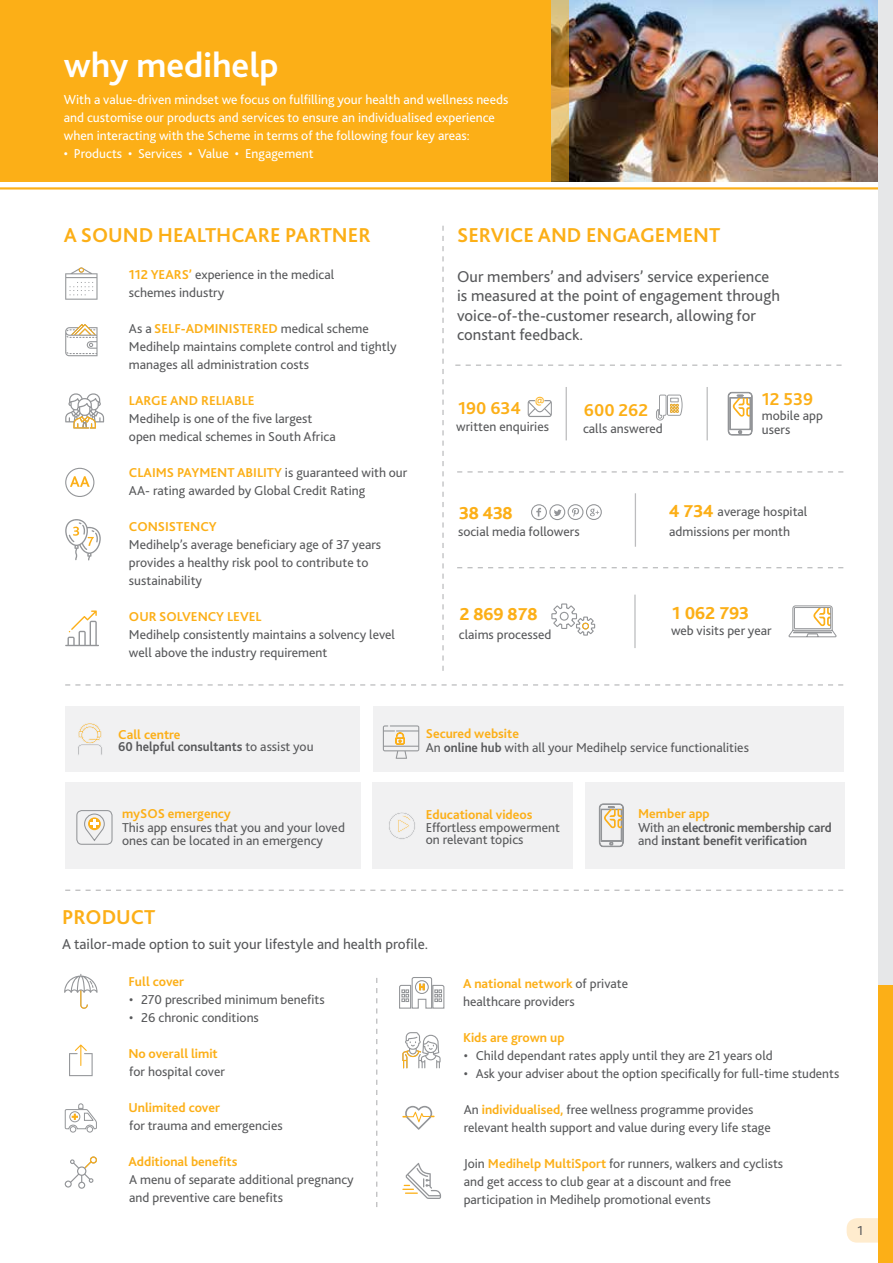
<style>
.page{position:relative;width:893px;height:1263px;background:#fff}
.page>*{position:absolute;margin:0;border:0;box-sizing:border-box;transform-origin:0 0}
.t1{font:700 36px "Bliss 2";color:#fff}
.t2{font:700 21px "Bliss 2";color:#fcaf17}
.t3{font:800 18px "Bliss";color:#fcaf17}
.t4{font:700 18px "Bliss 2";color:#fcaf17}
.t5{font:16.5px/19.5px "Bliss 2";color:#58595b}
.t6{font:15px "Bliss 2";color:#58595b}
.t7{font:13.5px/18px "Bliss 2";color:#58595b}
.t8{font:13.5px/18px "Bliss 2";color:#fff}
.t9{font:700 13.5px "Bliss 2";color:#fcaf17}
.t10{font:700 13.5px/13.5px "Bliss 2";color:#58595b;scale:.96 1}
.t11{font:12px "Bliss";color:#fcaf17}
.s1{font-weight:700;color:#fcaf17}
.s2{font-family:"Bliss";font-weight:800;font-size:18px;color:#fcaf17}
.s3{color:#fcaf17}
.s4{font-weight:400}
.s5{font-weight:700}
</style>
<div class="page">
<img style="left:569px;top:0;width:309px;height:182px">
<hr style="left:0;top:187px;width:878px;height:3px;background:#fcaf17">
<div style="left:0;top:0;width:551px;height:182px;background:#fcaf17"></div>
<svg style="left:551px;top:0;width:18px;height:182px"></svg>
<svg style="left:442px;top:226px;width:2px;height:445px"></svg>
<svg style="left:656px;top:395px;width:26px;height:26px"></svg>
<hr style="left:566px;top:387px;width:1px;height:53px;background:#797a7d">
<hr style="left:706px;top:387px;width:2px;height:53px;background:#797a7d">
<svg style="left:455px;top:365px;width:387px;height:1px"></svg>
<svg style="left:528px;top:400px;width:24px;height:17px"></svg>
<svg style="left:457px;top:471px;width:386px;height:2px"></svg>
<svg style="left:531px;top:504px;width:71px;height:16px"></svg>
<svg style="left:457px;top:567px;width:386px;height:1px"></svg>
<hr style="left:635px;top:493px;width:1px;height:54px;background:#797a7d">
<svg style="left:551px;top:603px;width:44px;height:33px"></svg>
<svg style="left:581px;top:622px;width:8px;height:8px"></svg>
<svg style="left:788px;top:605px;width:48px;height:33px"></svg>
<hr style="left:634px;top:595px;width:2px;height:53px;background:#797a7d">
<svg style="left:65px;top:684px;width:778px;height:2px"></svg>
<svg style="left:65px;top:890px;width:778px;height:1px"></svg>
<svg style="left:376px;top:978px;width:1px;height:229px"></svg>
<svg style="left:65px;top:610px;width:34px;height:36px"></svg>
<div style="left:585px;top:782px;width:260px;height:87px;background:#f1f1f2"></div>
<div style="left:373px;top:706px;width:471px;height:66px;background:#f1f1f2"></div>
<svg style="left:383px;top:725px;width:36px;height:34px"></svg>
<div style="left:65px;top:706px;width:295px;height:66px;background:#f1f1f2"></div>
<svg style="left:78px;top:723px;width:24px;height:32px"></svg>
<div style="left:65px;top:782px;width:295px;height:87px;background:#f1f1f2"></div>
<div style="left:373px;top:782px;width:200px;height:87px;background:#f1f1f2"></div>
<svg style="left:389px;top:812px;width:26px;height:27px"></svg>
<div style="left:76px;top:810px;width:37px;height:35px;border:1px solid #939598;border-radius:5px"></div>
<svg style="left:84px;top:813px;width:21px;height:28px"></svg>
<svg style="left:64px;top:974px;width:34px;height:35px"></svg>
<svg style="left:65px;top:1156px;width:32px;height:33px"></svg>
<svg style="left:69px;top:1044px;width:24px;height:32px"></svg>
<svg style="left:65px;top:267px;width:33px;height:33px"></svg>
<svg style="left:65px;top:324px;width:33px;height:32px"></svg>
<svg style="left:65px;top:393px;width:39px;height:36px"></svg>
<div style="left:65px;top:468px;width:29px;height:29px;border:1px solid #939598;border-radius:50%"></div>
<svg style="left:70px;top:476px;width:20px;height:11px"></svg>
<svg style="left:65px;top:519px;width:36px;height:41px"></svg>
<svg style="left:728px;top:392px;width:24px;height:43px"></svg>
<svg style="left:402px;top:1163px;width:39px;height:36px"></svg>
<svg style="left:399px;top:977px;width:46px;height:32px"></svg>
<svg style="left:64px;top:1103px;width:33px;height:30px"></svg>
<svg style="left:402px;top:1106px;width:33px;height:24px"></svg>
<svg style="left:402px;top:1032px;width:39px;height:36px"></svg>
<svg style="left:599px;top:803px;width:25px;height:44px"></svg>
<svg style="left:847px;top:1218px;width:31px;height:24px"></svg>
<div style="left:878px;top:985px;width:15px;height:278px;background:#fcaf17"></div>
<div style="left:878px;top:0;width:15px;height:985px;background:#e6e7e8"></div>
<h1 class="t1" style="left:64px;top:42px;width:216px">why medihelp</h1>
<p class="t8" style="left:64px;top:90px;width:446px">With a value-driven mindset we focus on fulfilling your health and wellness needs and customise our products and services to ensure an individualised experience when interacting with the Scheme in terms of the following four key areas:</p>
<p class="t8" style="left:64px;top:144px;width:251px">• Products • Services • Value • Engagement</p>
<h2 class="t2" style="left:64px;top:222px;width:308px">A SOUND HEALTHCARE PARTNER</h2>
<p class="t7" style="left:129px;top:265px;width:207px"><span class="s1">112 YEARS’</span> experience in the medical schemes industry</p>
<p class="t7" style="left:129px;top:319px;width:269px">As a <span class="s1">SELF-ADMINISTERED</span> medical scheme<br>Medihelp maintains complete control and tightly manages all administration costs</p>
<p class="t9" style="left:129px;top:392px;width:127px">LARGE AND RELIABLE</p>
<p class="t7" style="left:129px;top:409px;width:208px">Medihelp is one of the five largest open medical schemes in South Africa</p>
<p class="t7" style="left:129px;top:463px;width:280px"><span class="s1">CLAIMS PAYMENT ABILITY</span> is guaranteed with our<br>AA- rating awarded by Global Credit Rating</p>
<p class="t9" style="left:129px;top:518px;width:89px">CONSISTENCY</p>
<p class="t7" style="left:129px;top:535px;width:254px">Medihelp’s average beneficiary age of 37 years provides a healthy risk pool to contribute to sustainability</p>
<p class="t9" style="left:129px;top:608px;width:134px">OUR SOLVENCY LEVEL</p>
<p class="t7" style="left:129px;top:625px;width:268px">Medihelp consistently maintains a solvency level well above the industry requirement</p>
<h2 class="t2" style="left:457px;top:222px;width:265px">SERVICE AND ENGAGEMENT</h2>
<p class="t5" style="left:457px;top:266px;width:324px">Our members’ and advisers’ service experience is measured at the point of engagement through voice-of-the-customer research, allowing for constant feedback.</p>
<h3 class="t4" style="left:458px;top:397px;width:65px">190 634</h3>
<p class="t11" style="left:535px;top:394px;width:11px">@</p>
<h3 class="t4" style="left:584px;top:399px;width:66px">600 262</h3>
<p class="t7" style="left:456px;top:417px;width:94px">written enquiries</p>
<p class="t7" style="left:583px;top:419px;width:81px">calls answered</p>
<h3 class="t4" style="left:762px;top:388px;width:53px">12 539</h3>
<p class="t7" style="left:762px;top:408px;width:62px;line-height:13.5px">mobile app users</p>
<h3 class="t3" style="left:459px;top:503px;width:55px">38 438</h3>
<p class="t7" style="left:669px;top:503px;width:140px"><span class="s2">4 734</span> average hospital</p>
<p class="t7" style="left:458px;top:522px;width:123px">social media followers</p>
<p class="t7" style="left:669px;top:522px;width:123px">admissions per month</p>
<h3 class="t3" style="left:460px;top:604px;width:79px">2 869 878</h3>
<p class="t7" style="left:459px;top:625px;width:94px">claims processed</p>
<h3 class="t3" style="left:671px;top:604px;width:79px">1 062 793</h3>
<p class="t7" style="left:671px;top:621px;width:102px">web visits per year</p>
<p class="t10" style="left:118px;top:728px;width:205px;line-height:12.5px"><span class="s3">Call centre<br></span>60 helpful consultants <span class="s4">to assist you</span></p>
<p class="t9" style="left:122px;top:805px;width:110px">mySOS emergency</p>
<p class="t7" style="left:122px;top:820px;width:224px;line-height:13.5px">This app ensures that you and your loved ones can be located in an emergency</p>
<p class="t7" style="left:426px;top:727px;width:325px;line-height:13.5px"><span class="s1">Secured website<br></span>An <span class="s5">online hub</span> with all your Medihelp service functionalities</p>
<p class="t9" style="left:426px;top:806px;width:108px">Educational videos</p>
<p class="t7" style="left:426px;top:821px;width:136px;line-height:12.5px">Effortless empowerment on relevant topics</p>
<p class="t10" style="left:638px;top:807px;width:203px"><span class="s3">Member app<br></span><span class="s4">With an</span> electronic membership card <span class="s4">and</span> instant benefit verification</p>
<h2 class="t2" style="left:62px;top:903px;width:95px">PRODUCT</h2>
<p class="t6" style="left:62px;top:935px;width:367px">A tailor-made option to suit your lifestyle and health profile.</p>
<p class="t9" style="left:128px;top:973px;width:57px">Full cover</p>
<p class="t7" style="left:129px;top:990px;width:197px">• 270 prescribed minimum benefits</p>
<p class="t7" style="left:129px;top:1008px;width:131px">• 26 chronic conditions</p>
<p class="t9" style="left:128px;top:1045px;width:91px">No overall limit</p>
<p class="t7" style="left:129px;top:1062px;width:97px">for hospital cover</p>
<p class="t9" style="left:128px;top:1099px;width:93px">Unlimited cover</p>
<p class="t7" style="left:129px;top:1116px;width:155px">for trauma and emergencies</p>
<p class="t9" style="left:128px;top:1153px;width:111px">Additional benefits</p>
<p class="t7" style="left:129px;top:1170px;width:226px">A menu of separate additional pregnancy and preventive care benefits</p>
<p class="t7" style="left:463px;top:974px;width:167px"><span class="s1">A national network</span> of private healthcare providers</p>
<p class="t9" style="left:463px;top:1029px;width:103px">Kids are grown up</p>
<p class="t7" style="left:464px;top:1046px;width:311px">• Child dependant rates apply until they are 21 years old</p>
<p class="t7" style="left:464px;top:1064px;width:377px">• Ask your adviser about the option specifically for full-time students</p>
<p class="t7" style="left:464px;top:1100px;width:309px">An <span class="s1">individualised,</span> free wellness programme provides relevant health support and value during every life stage</p>
<p class="t7" style="left:464px;top:1154px;width:321px">Join <span class="s1">Medihelp MultiSport</span> for runners, walkers and cyclists and get access to club gear at a discount and free participation in Medihelp promotional events</p>
<p class="t7" style="left:857px;top:1221px;width:7px">1</p>
</div>
